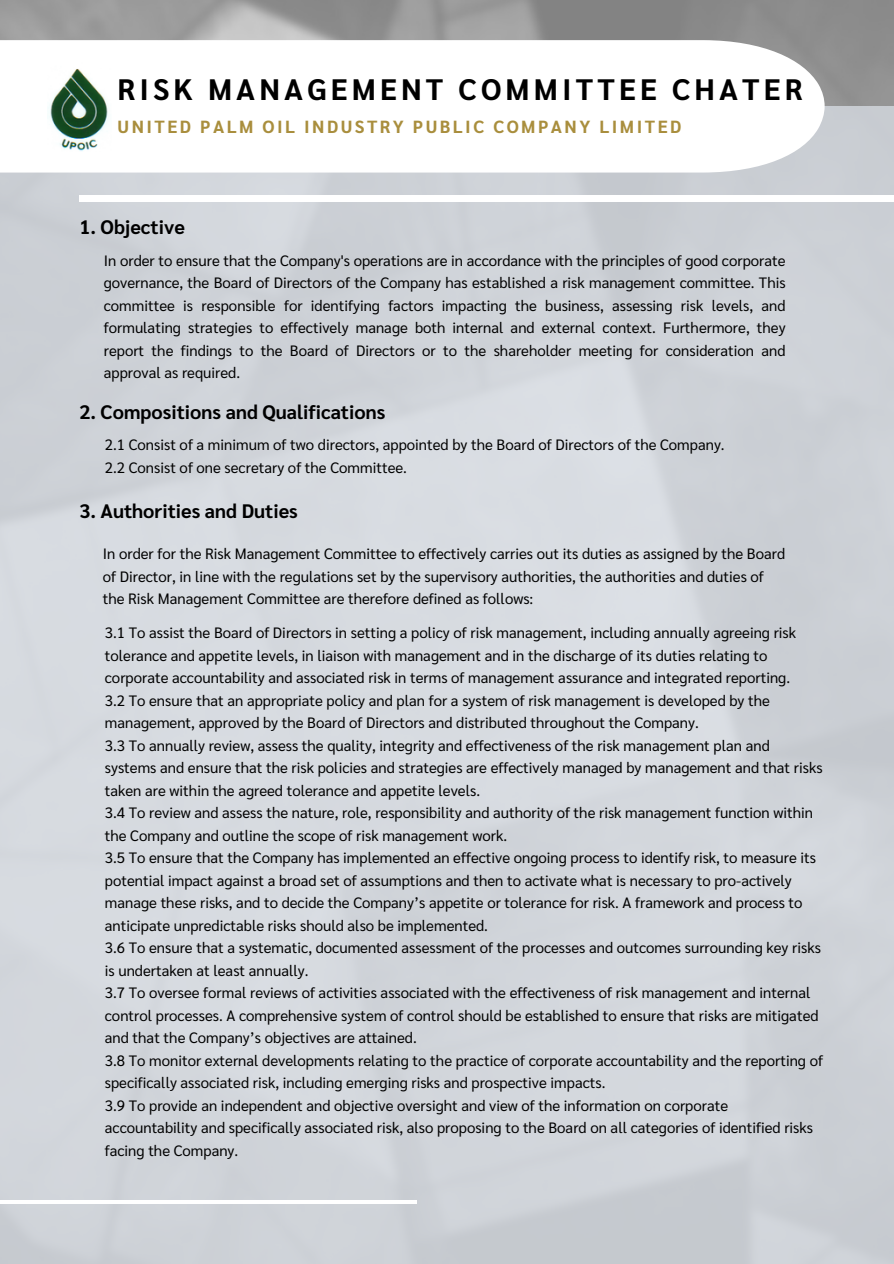
<style>
.page{position:relative;width:894px;height:1264px;background:#fff}
.page>*{position:absolute;margin:0;border:0;box-sizing:border-box;transform-origin:0 0}
.t1{font:700 29.55px "Sarabun";letter-spacing:.14em;color:#000}
.t2{font:700 19.5px "Sarabun";color:#000}
.t3{font:700 17.55px "Sarabun";letter-spacing:.14em;color:#a98e3d}
.t4{font:15px/22.5px "Sarabun";color:#000}
</style>
<div class="page">
<div style="left:0;top:107px;width:893px;height:1156px;background:#d2d6db"></div>
<div style="left:79px;top:195px;width:814px;height:7px;background:#fff"></div>
<svg style="left:0;top:1200px;width:416px;height:3px"></svg>
<svg style="left:0;top:40px;width:824px;height:132px"></svg>
<img style="left:47px;top:62px;width:65px;height:89px">
<h2 class="t1" style="left:117px;top:68px;width:686px">RISK MANAGEMENT COMMITTEE CHATER</h2>
<p class="t3" style="left:117px;top:114px;width:565px">UNITED PALM OIL INDUSTRY PUBLIC COMPANY LIMITED</p>
<h1 class="t2" style="left:79px;top:213px;width:107px">1. Objective</h1>
<p class="t4" style="left:104px;top:248px;width:683px;text-align:justify">In order to ensure that the Company's operations are in accordance with the principles of good corporate governance, the Board of Directors of the Company has established a risk management committee. This committee is responsible for identifying factors impacting the business, assessing risk levels, and formulating strategies to effectively manage both internal and external context. Furthermore, they report the findings to the Board of Directors or to the shareholder meeting for consideration and approval as required.</p>
<p class="t2" style="left:79px;top:398px;width:307px">2. Compositions and Qualifications</p>
<h3 class="t4" style="left:105px;top:433px;width:621px">2.1 Consist of a minimum of two directors, appointed by the Board of Directors of the Company.</h3>
<p class="t4" style="left:105px;top:455px;width:303px">2.2 Consist of one secretary of the Committee.</p>
<p class="t2" style="left:79px;top:497px;width:220px">3. Authorities and Duties</p>
<h3 class="t4" style="left:103px;top:541px;width:683px">In order for the Risk Management Committee to effectively carries out its duties as assigned by the Board of Director, in line with the regulations set by the supervisory authorities, the authorities and duties of the Risk Management Committee are therefore defined as follows:</h3>
<p class="t4" style="left:105px;top:620px;width:692px">3.1 To assist the Board of Directors in setting a policy of risk management, including annually agreeing risk tolerance and appetite levels, in liaison with management and in the discharge of its duties relating to corporate accountability and associated risk in terms of management assurance and integrated reporting.</p>
<h3 class="t4" style="left:105px;top:688px;width:666px">3.2 To ensure that an appropriate policy and plan for a system of risk management is developed by the management, approved by the Board of Directors and distributed throughout the Company.</h3>
<p class="t4" style="left:105px;top:733px;width:719px">3.3 To annually review, assess the quality, integrity and effectiveness of the risk management plan and systems and ensure that the risk policies and strategies are effectively managed by management and that risks taken are within the agreed tolerance and appetite levels.</p>
<p class="t4" style="left:105px;top:800px;width:709px">3.4 To review and assess the nature, role, responsibility and authority of the risk management function within the Company and outline the scope of risk management work.</p>
<p class="t4" style="left:105px;top:845px;width:712px">3.5 To ensure that the Company has implemented an effective ongoing process to identify risk, to measure its potential impact against a broad set of assumptions and then to activate what is necessary to pro-actively manage these risks, and to decide the Company’s appetite or tolerance for risk. A framework and process to anticipate unpredictable risks should also be implemented.</p>
<p class="t4" style="left:105px;top:935px;width:717px">3.6 To ensure that a systematic, documented assessment of the processes and outcomes surrounding key risks is undertaken at least annually.</p>
<p class="t4" style="left:105px;top:980px;width:715px">3.7 To oversee formal reviews of activities associated with the effectiveness of risk management and internal control processes. A comprehensive system of control should be established to ensure that risks are mitigated and that the Company’s objectives are attained.</p>
<p class="t4" style="left:105px;top:1048px;width:719px">3.8 To monitor external developments relating to the practice of corporate accountability and the reporting of specifically associated risk, including emerging risks and prospective impacts.</p>
<p class="t4" style="left:105px;top:1093px;width:709px">3.9 To provide an independent and objective oversight and view of the information on corporate accountability and specifically associated risk, also proposing to the Board on all categories of identified risks facing the Company.</p>
</div>
